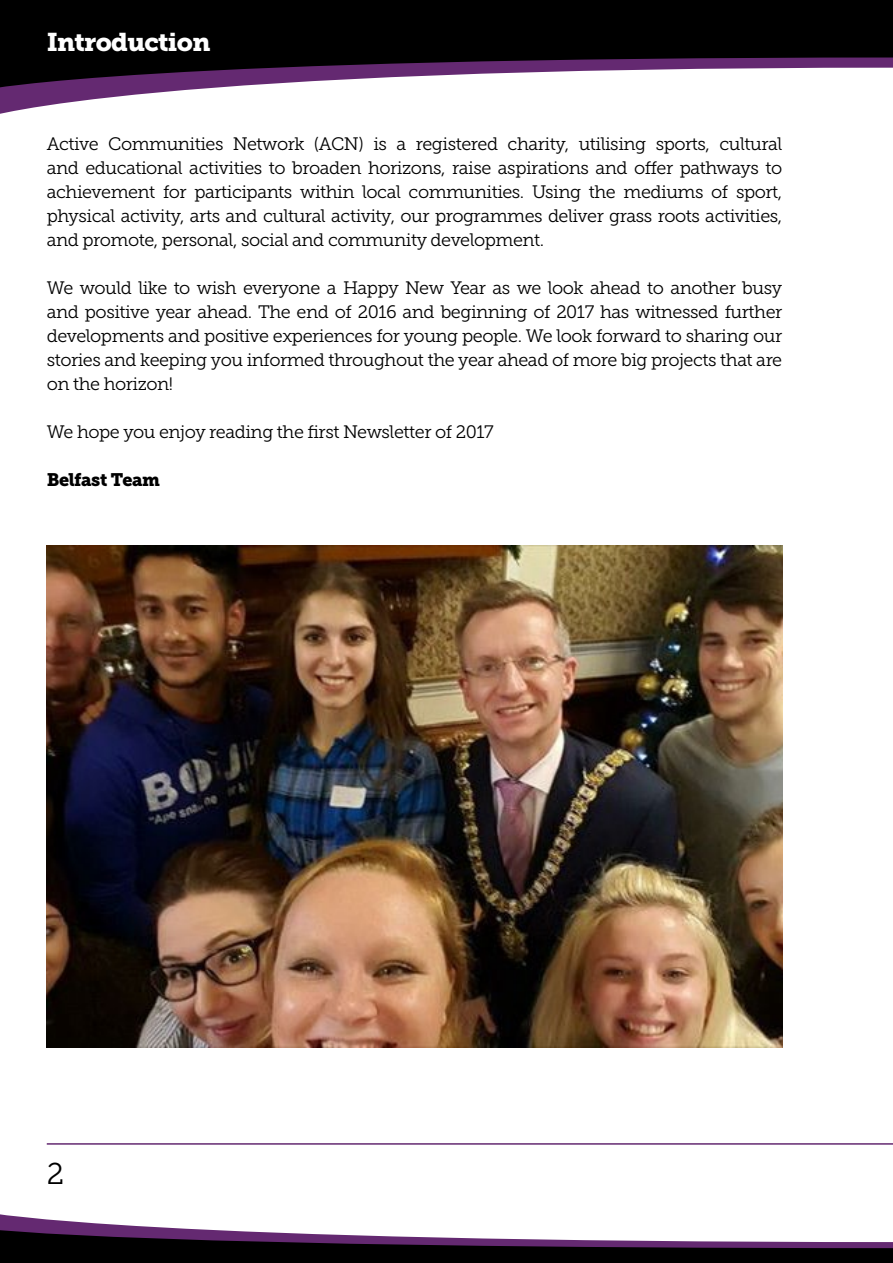
<style>
.page{position:relative;width:893px;height:1263px;background:#fff}
.page>*{position:absolute;margin:0;border:0;box-sizing:border-box;transform-origin:0 0}
.t1{font:30px "Museo Slab 300";color:#000}
.t2{font:25.5px "Museo Slab 900";letter-spacing:-.025em;color:#fff}
.t3{font:18px/24px "Museo Slab 300";letter-spacing:-.025em;color:#000;text-align:justify}
.t4{font:18px "Museo Slab 900";letter-spacing:-.025em;color:#000}
</style>
<div class="page">
<svg style="left:0;top:89px;width:197px;height:25px"></svg>
<svg style="left:0;top:0;width:893px;height:89px;background:#2e2630"></svg>
<svg style="left:0;top:1214px;width:893px;height:49px"></svg>
<hr style="left:47px;top:1143px;width:846px;height:2px;background:#642971">
<img style="left:47px;top:545px;width:735px;height:502px">
<h2 class="t2" style="left:47px;top:27px;width:165px">Introduction</h2>
<p class="t3" style="left:47px;top:131px;width:737px">Active Communities Network (ACN) is a registered charity, utilising sports, cultural and educational activities to broaden horizons, raise aspirations and offer pathways to achievement for participants within local communities. Using the mediums of sport, physical activity, arts and cultural activity, our programmes deliver grass roots activities, and promote, personal, social and community development.</p>
<p class="t3" style="left:47px;top:275px;width:737px">We would like to wish everyone a Happy New Year as we look ahead to another busy and positive year ahead. The end of 2016 and beginning of 2017 has witnessed further developments and positive experiences for young people. We look forward to sharing our stories and keeping you informed throughout the year ahead of more big projects that are on the horizon!</p>
<p class="t3" style="left:47px;top:419px;width:448px">We hope you enjoy reading the first Newsletter of 2017</p>
<p class="t4" style="left:47px;top:469px;width:115px">Belfast Team</p>
<h1 class="t1" style="left:47px;top:1157px;width:19px">2</h1>
</div>
